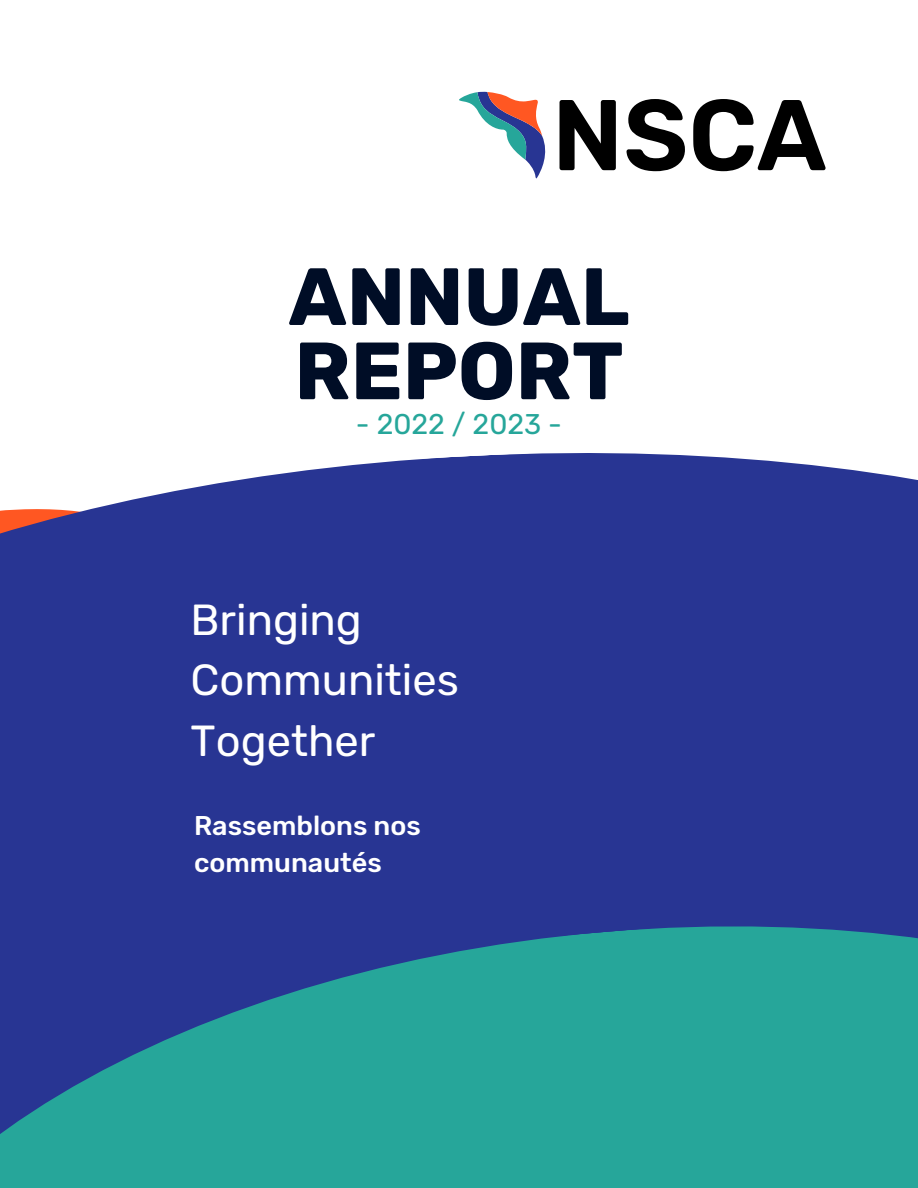
<style>
.page{position:relative;width:918px;height:1188px;background:#fff}
.page>*{position:absolute;margin:0;border:0;box-sizing:border-box;transform-origin:0 0}
.t1{font:700 81px/74.2px "Rubik";color:#000d26}
.t2{font:43.5px/60.8px "Rubik";color:#fff}
.t3{font:28.5px "Rubik";color:#26a69a}
.t4{font:500 27px/37.2px "Rubik";color:#fff}
</style>
<div class="page">
<div style="left:0;top:453px;width:918px;height:440px;background:#283593"></div>
<svg style="left:0;top:893px;width:918px;height:295px;fill:#26a69a"></svg>
<svg style="left:459px;top:92px;width:87px;height:86px"></svg>
<svg style="left:560px;top:100px;width:56px;height:70px"></svg>
<svg style="left:627px;top:99px;width:58px;height:72px"></svg>
<svg style="left:693px;top:99px;width:133px;height:72px"></svg>
<p class="t1" style="left:288px;top:260px;width:343px">ANNUAL<br>REPORT</p>
<h2 class="t3" style="left:356px;top:407px;width:208px">- 2022 / 2023 -</h2>
<h1 class="t2" style="left:191px;top:589px;width:270px">Bringing<br>Communities<br>Together</h1>
<p class="t4" style="left:194px;top:807px;width:228px">Rassemblons nos communautés</p>
</div>
